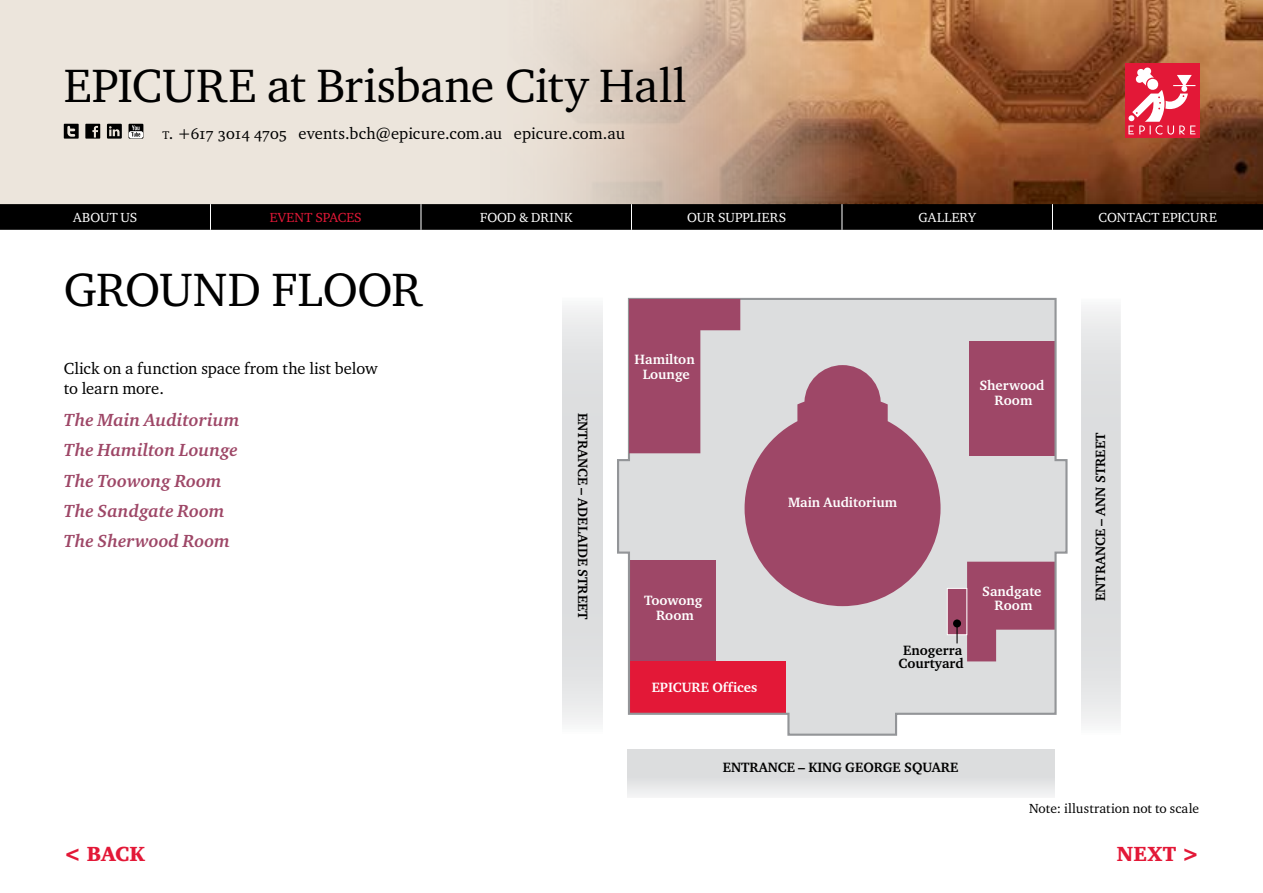
<style>
.page{position:relative;width:1263px;height:893px;background:#fff}
.page>*{position:absolute;margin:0;border:0;box-sizing:border-box;transform-origin:0 0}
.t1{font:48px "Charter ITC";letter-spacing:-.005em;color:#000}
.t2{font:21px "Charter ITC Blac";letter-spacing:.015em;color:#e31837}
.t3{font:italic 700 18px/30.2px "Charter ITC";color:#9e4767}
.t4{font:16.5px "Charter ITC Regu OS";letter-spacing:.005em;color:#000}
.t5{font:16.5px/19.8px "Charter ITC";color:#000}
.t6{font:700 13.8px/12.8px "Charter ITC";color:#000;text-align:center}
.t7{font:700 13.8px/14.9px "Charter ITC";color:#fff;text-align:center}
.t8{font:13.5px "Charter ITC";letter-spacing:.01em;color:#fff}
.t9{font:13.5px "Charter ITC";color:#000}
.t10{font:13.5px "Charter ITC";letter-spacing:.005em;color:#e31837}
.s1{font-size:11.55px}
.s2{font-style:inherit}
</style>
<div class="page">
<div style="left:0;top:0;width:1263px;height:213px;background:#ece5dc"></div>
<img style="left:547px;top:0;width:716px;height:204px">
<div style="left:1125px;top:64px;width:74px;height:74px;background:#e31837"></div>
<svg style="left:1128px;top:67px;width:67px;height:68px"></svg>
<svg style="left:85px;top:124px;width:15px;height:15px"></svg>
<svg style="left:107px;top:124px;width:15px;height:15px"></svg>
<svg style="left:64px;top:124px;width:15px;height:15px"></svg>
<div style="left:129px;top:124px;width:14px;height:15px;background:#000"></div>
<svg style="left:129px;top:131px;width:14px;height:7px"></svg>
<svg style="left:131px;top:125px;width:9px;height:12px"></svg>
<svg style="left:0;top:204px;width:1263px;height:26px;background:#030303"></svg>
<div style="left:627px;top:749px;width:427px;height:48px;background:linear-gradient(to bottom,#d6d7d8,#ecedee)"></div>
<svg style="left:1081px;top:307px;width:40px;height:417px;background:#dfe0e2"></svg>
<svg style="left:562px;top:306px;width:40px;height:418px;background:#dfe0e2"></svg>
<svg style="left:617px;top:297px;width:451px;height:439px;background:#c9a3b0"></svg>
<svg style="left:629px;top:299px;width:111px;height:154px;background:#af7188"></svg>
<div style="left:947px;top:588px;width:20px;height:47px;background:#9e4767"></div>
<div style="left:947px;top:588px;width:20px;height:47px;border:1px solid #fff"></div>
<svg style="left:956px;top:627px;width:1px;height:16px"></svg>
<div style="left:953px;top:619px;width:8px;height:8px;background:#000;border-radius:50%"></div>
<h1 class="t1" style="left:64px;top:56px;width:624px">EPICURE at Brisbane City Hall</h1>
<p class="t4" style="left:163px;top:123px;width:464px"><span class="s1">t</span><span class="s2">.</span> +617 3014 4705 events.bch@epicure.com.au epicure.com.au</p>
<p class="t8" style="left:73px;top:209px;width:66px">ABOUT US</p>
<p class="t10" style="left:270px;top:209px;width:94px">EVENT SPACES</p>
<p class="t8" style="left:480px;top:209px;width:94px">FOOD &amp; DRINK</p>
<p class="t8" style="left:687px;top:209px;width:100px">OUR SUPPLIERS</p>
<p class="t8" style="left:918px;top:209px;width:59px">GALLERY</p>
<p class="t8" style="left:1098px;top:209px;width:120px">CONTACT EPICURE</p>
<h1 class="t1" style="left:64px;top:260px;width:360px">GROUND FLOOR</h1>
<p class="t5" style="left:64px;top:358px;width:315px">Click on a function space from the list below to learn more.</p>
<h3 class="t3" style="left:64px;top:405px;width:177px">The Main Auditorium<br>The Hamilton Lounge<br>The Toowong Room<br>The Sandgate Room<br>The Sherwood Room</h3>
<p class="t6" style="left:590px;top:413px;width:208px;rotate:90deg">ENTRANCE – ADELAIDE STREET</p>
<p class="t7" style="left:635px;top:352px;width:62px">Hamilton<br>Lounge</p>
<p class="t7" style="left:979px;top:378px;width:67px">Sherwood<br>Room</p>
<p class="t7" style="left:644px;top:593px;width:60px">Toowong<br>Room</p>
<p class="t7" style="left:652px;top:679px;width:107px">EPICURE Offices</p>
<p class="t7" style="left:788px;top:495px;width:111px">Main Auditorium</p>
<p class="t6" style="left:898px;top:643px;width:67px">Enogerra<br>Courtyard</p>
<p class="t7" style="left:982px;top:583px;width:61px">Sandgate<br>Room</p>
<p class="t6" style="left:1094px;top:601px;width:170px;rotate:-90deg">ENTRANCE – ANN STREET</p>
<p class="t6" style="left:723px;top:760px;width:237px">ENTRANCE – KING GEORGE SQUARE</p>
<p class="t9" style="left:1029px;top:800px;width:172px">Note: illustration not to scale</p>
<h2 class="t2" style="left:64px;top:841px;width:83px">&lt; BACK</h2>
<h2 class="t2" style="left:1117px;top:841px;width:84px">NEXT &gt;</h2>
</div>
